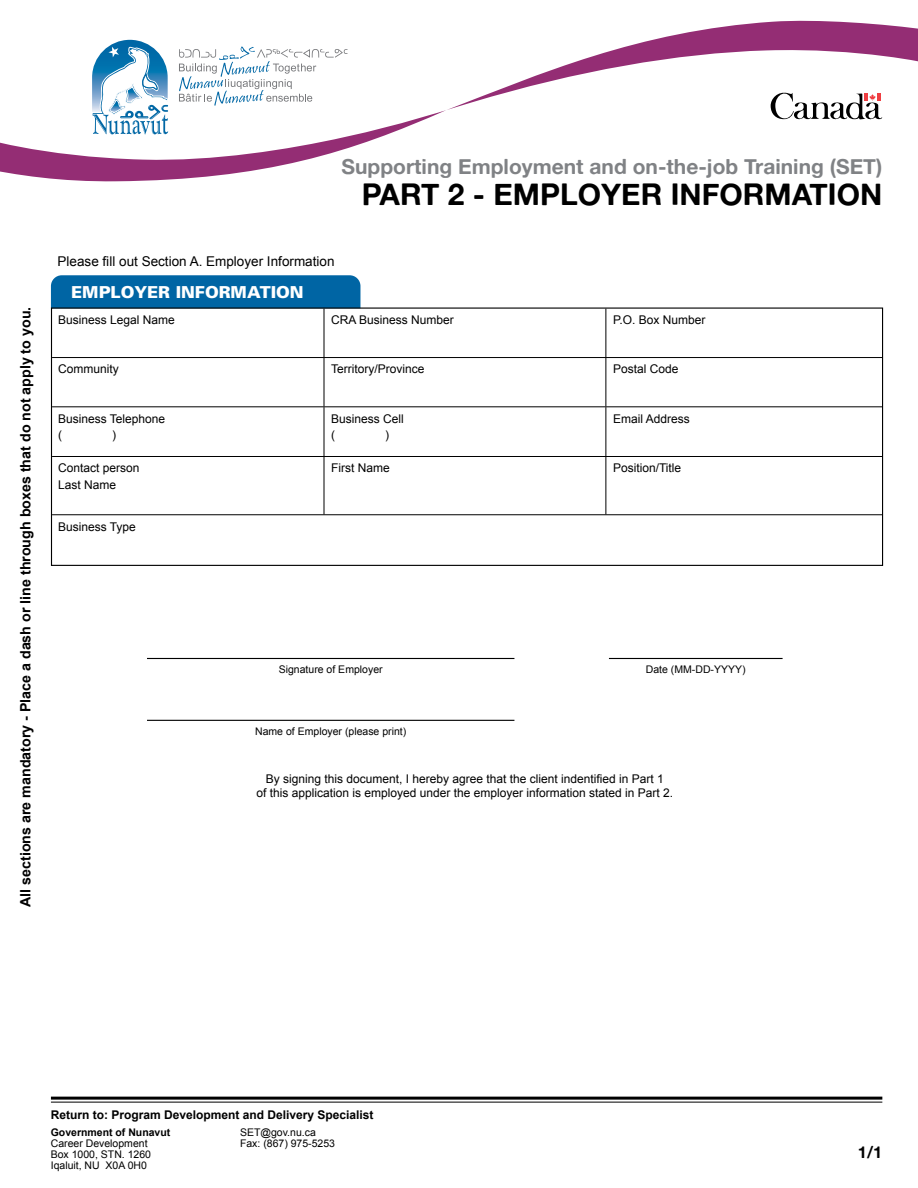
<style>
.page{position:relative;width:918px;height:1188px;background:#fff}
.page>*{position:absolute;margin:0;border:0;box-sizing:border-box;transform-origin:0 0}
.t1{font:30px "Alte Haas Grotesk Bold";color:#000}
.t2{font:21px "Alte Haas Grotesk Bold";color:#808285}
.t3{font:900 16.5px "Univers";color:#fff}
.t4{font:16.5px "Alte Haas Grotesk Bold";color:#000}
.t5{font:700 14.25px "Arial";color:#000}
.t6{font:13.5px "Arial";color:#000}
.t7{font:12px/16.5px "Arial";color:#000}
.t8{font:700 12px "Arial";color:#000}
.t9{font:10.5px/11.2px "Arial";color:#000}
.t10{font:700 10.5px "Arial";color:#000}
</style>
<div class="page">
<hr style="left:51px;top:1097px;width:831px;height:3px;background:#000">
<hr style="left:51px;top:1102px;width:831px;height:1px;background:#000">
<svg style="left:0;top:21px;width:918px;height:161px"></svg>
<div style="left:51px;top:275px;width:309px;height:33px;background:#0065a4"></div>
<hr style="left:52px;top:357px;width:830px;height:1px;background:#000">
<hr style="left:52px;top:406px;width:830px;height:1px;background:#000">
<hr style="left:52px;top:456px;width:830px;height:1px;background:#000">
<hr style="left:324px;top:309px;width:1px;height:48px;background:#000">
<hr style="left:606px;top:309px;width:1px;height:48px;background:#000">
<hr style="left:324px;top:358px;width:1px;height:48px;background:#000">
<hr style="left:606px;top:358px;width:1px;height:48px;background:#000">
<hr style="left:324px;top:407px;width:1px;height:49px;background:#000">
<hr style="left:606px;top:407px;width:1px;height:49px;background:#000">
<hr style="left:324px;top:457px;width:1px;height:57px;background:#000">
<hr style="left:606px;top:457px;width:1px;height:57px;background:#000">
<hr style="left:52px;top:514px;width:830px;height:1px;background:#000">
<div style="left:51px;top:308px;width:832px;height:258px;border:1px solid #000"></div>
<hr style="left:147px;top:658px;width:367px;height:1px;background:#000">
<hr style="left:609px;top:658px;width:174px;height:1px;background:#000">
<hr style="left:147px;top:720px;width:367px;height:1px;background:#000">
<p class="t5" style="left:16px;top:907px;width:602px;rotate:-90deg">All sections are mandatory - Place a dash or line through boxes that do not apply to you.</p>
<h2 class="t2" style="left:341px;top:153px;width:542px">Supporting Employment and on-the-job Training (SET)</h2>
<h1 class="t1" style="left:362px;top:176px;width:522px">PART 2 - EMPLOYER INFORMATION</h1>
<p class="t6" style="left:58px;top:252px;width:278px">Please fill out Section A. Employer Information</p>
<h3 class="t3" style="left:71px;top:282px;width:234px">EMPLOYER INFORMATION</h3>
<p class="t7" style="left:58px;top:312px;width:118px">Business Legal Name</p>
<p class="t7" style="left:331px;top:312px;width:124px">CRA Business Number</p>
<p class="t7" style="left:613px;top:312px;width:94px">P.O. Box Number</p>
<p class="t7" style="left:58px;top:361px;width:62px">Community</p>
<p class="t7" style="left:331px;top:361px;width:95px">Territory/Province</p>
<p class="t7" style="left:613px;top:361px;width:67px">Postal Code</p>
<p class="t7" style="left:58px;top:410px;width:109px">Business Telephone (</p>
<p class="t7" style="left:331px;top:410px;width:74px">Business Cell (</p>
<p class="t7" style="left:613px;top:410px;width:78px">Email Address</p>
<p class="t7" style="left:112px;top:427px;width:5px">)</p>
<p class="t7" style="left:385px;top:427px;width:5px">)</p>
<p class="t7" style="left:58px;top:460px;width:83px">Contact person<br>Last Name</p>
<p class="t7" style="left:331px;top:460px;width:60px">First Name</p>
<p class="t7" style="left:613px;top:460px;width:70px">Position/Title</p>
<p class="t7" style="left:58px;top:518px;width:79px">Business Type</p>
<p class="t9" style="left:279px;top:664px;width:105px">Signature of Employer</p>
<p class="t9" style="left:646px;top:664px;width:101px">Date (MM-DD-YYYY)</p>
<p class="t9" style="left:255px;top:726px;width:153px">Name of Employer (please print)</p>
<p class="t7" style="left:256px;top:772px;width:418px;line-height:13.8px;text-align:center">By signing this document, I hereby agree that the client indentified in Part 1<br>of this application is employed under the employer information stated in Part 2.</p>
<p class="t8" style="left:51px;top:1107px;width:324px">Return to: Program Development and Delivery Specialist</p>
<p class="t10" style="left:51px;top:1125px;width:121px">Government of Nunavut</p>
<p class="t9" style="left:51px;top:1138px;width:102px">Career Development<br>Box 1000, STN. 1260<br>Iqaluit, NU X0A 0H0</p>
<p class="t9" style="left:240px;top:1127px;width:97px">SET@gov.nu.ca<br>Fax: (867) 975-5253</p>
<h3 class="t4" style="left:858px;top:1142px;width:26px">1/1</h3>
</div>
